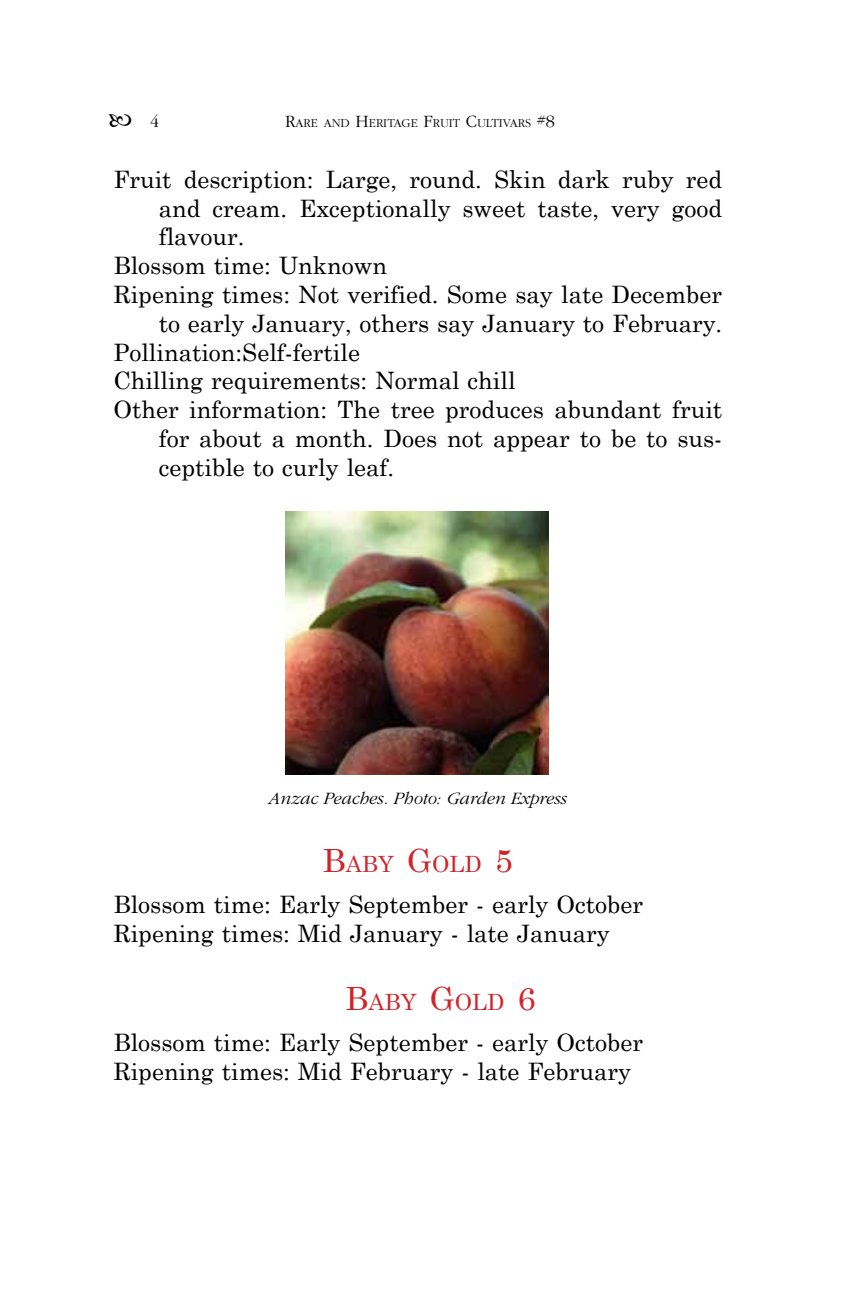
<style>
.page{position:relative;width:864px;height:1296px;background:#fff}
.page>*{position:absolute;margin:0;border:0;box-sizing:border-box;transform-origin:0 0}
.t1{font:24px/28.8px "Century Schoolbook";color:#000}
.t2{font:22.4px "Century Schoolbook";color:#d2232a}
.t3{font:italic 300 18px "ITC Garamond Std";color:#000}
.t4{font:300 18px "ITC Garamond Std";color:#000}
.t5{font:300 12.6px "ITC Garamond Std";color:#000}
.s1{font-size:18px}
.s2{font-size:32px}
</style>
<div class="page">
<img style="left:286px;top:512px;width:262px;height:262px">
<p class="t4" style="left:150px;top:111px;width:10px">4</p>
<p class="t5" style="left:285px;top:116px;width:271px"><span class="s1">R</span>ARE AND <span class="s1">H</span>ERITAGE <span class="s1">F</span>RUIT <span class="s1">C</span>ULTIVARS <span class="s1">#8</span></p>
<p class="t1" style="left:113px;top:163px;width:610px">Fruit description: Large, round. Skin dark ruby red</p>
<p class="t1" style="left:159px;top:192px;width:565px">and cream. Exceptionally sweet taste, very good</p>
<p class="t1" style="left:159px;top:220px;width:87px">flavour.</p>
<p class="t1" style="left:113px;top:249px;width:275px">Blossom time: Unknown</p>
<p class="t1" style="left:113px;top:278px;width:610px">Ripening times: Not verified. Some say late December</p>
<p class="t1" style="left:159px;top:307px;width:565px">to early January, others say January to February.</p>
<p class="t1" style="left:113px;top:336px;width:248px">Pollination:Self-fertile</p>
<p class="t1" style="left:113px;top:364px;width:404px">Chilling requirements: Normal chill</p>
<p class="t1" style="left:113px;top:393px;width:610px">Other information: The tree produces abundant fruit</p>
<p class="t1" style="left:159px;top:422px;width:565px">for about a month. Does not appear to be to sus-</p>
<p class="t1" style="left:159px;top:451px;width:237px">ceptible to curly leaf.</p>
<p class="t3" style="left:269px;top:789px;width:300px">Anzac Peaches. Photo: Garden Express</p>
<p class="t2" style="left:323px;top:845px;width:192px"><span class="s2">B</span>ABY <span class="s2">G</span>OLD <span class="s2">5</span></p>
<p class="t1" style="left:113px;top:888px;width:531px">Blossom time: Early September - early October<br>Ripening times: Mid January - late January</p>
<p class="t2" style="left:345px;top:983px;width:192px"><span class="s2">B</span>ABY <span class="s2">G</span>OLD <span class="s2">6</span></p>
<p class="t1" style="left:113px;top:1026px;width:531px">Blossom time: Early September - early October<br>Ripening times: Mid February - late February</p>
</div>
